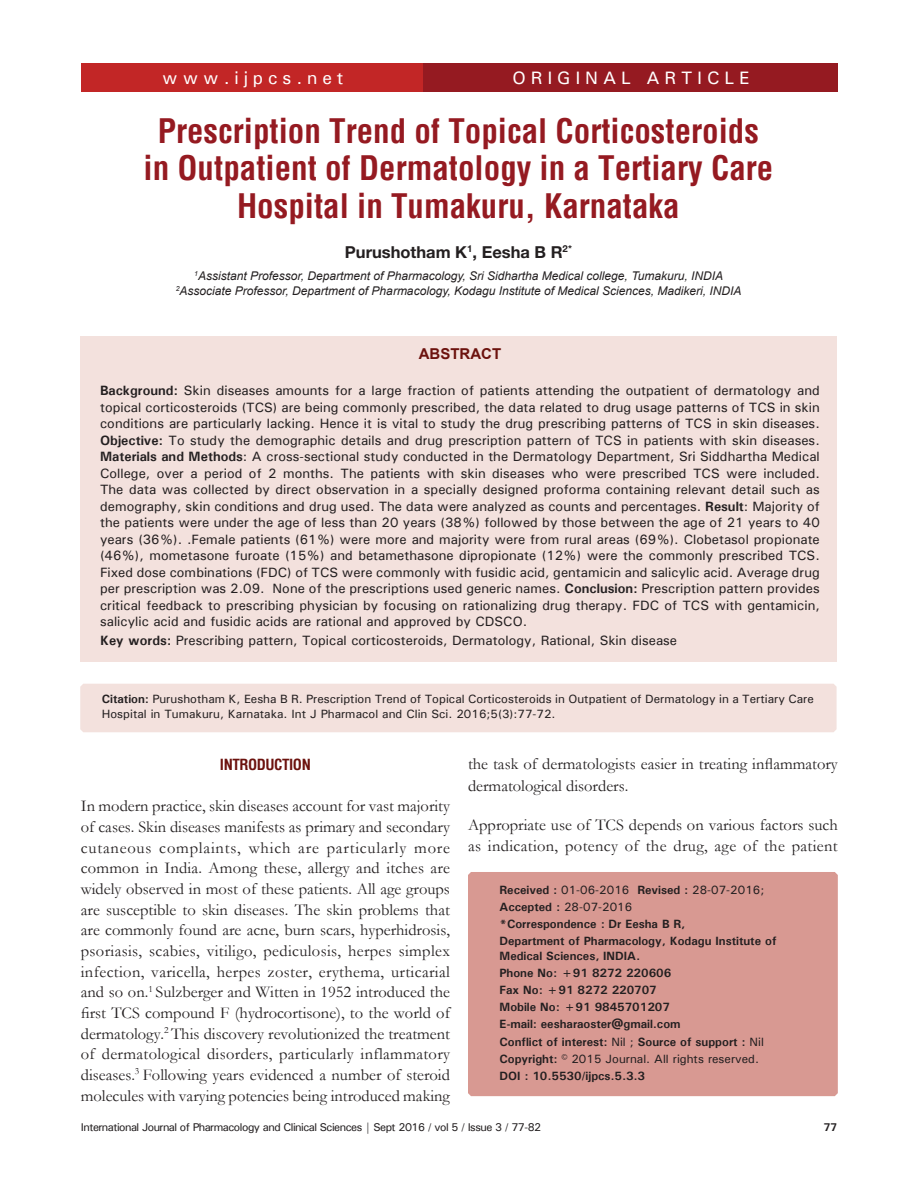
<style>
.page{position:relative;width:918px;height:1188px;background:#fff}
.page>*{position:absolute;margin:0;border:0;box-sizing:border-box;transform-origin:0 0}
.AT{font:700 condensed 33px/37.5px "Helvetica";color:#951a21;text-align:center}
.AH{font:500 18px "Univers";letter-spacing:.27em;color:#fff}
.TX{font:16.5px/20.7px "Garamond";color:#231f20}
.AU{font:700 16.5px "Helvetica Neue LT Std";color:#231f20}
.t1{font:700 condensed 15px "Helvetica";letter-spacing:-.03em;color:#6c120e}
.ABSH{font:700 15px "Arial";color:#6c120e}
.ABS{font:500 13.5px/16.5px "Univers";color:#231f20;text-align:justify}
.Citation{font:500 12px/15px "Univers";color:#231f20}
.Citation-2{font:700 12px/15px "Univers";color:#231f20}
.AFF{font:italic 12px "Arial";color:#231f20}
.RF{font:500 11.25px "Univers";letter-spacing:-.045em;color:#231f20}
.RF-2{font:700 11.25px "Univers";color:#231f20}
.s1{font-weight:700}
.s2{font-weight:500}
</style>
<div class="page">
<div style="left:81px;top:337px;width:756px;height:325px;background:#f3e1dd"></div>
<div style="left:80px;top:684px;width:757px;height:48px;background:#f3e1dd"></div>
<div style="left:468px;top:872px;width:370px;height:224px;background:#d89992"></div>
<div style="left:82px;top:64px;width:342px;height:28px;background:#c22626"></div>
<div style="left:424px;top:64px;width:414px;height:28px;background:#951a21"></div>
<p class="AH" style="left:162px;top:67px;width:183px">www.ijpcs.net</p>
<p class="AH" style="left:513px;top:67px;width:238px">ORIGINAL ARTICLE</p>
<p class="AT" style="left:144px;top:112px;width:631px">Prescription Trend of Topical Corticosteroids in Outpatient of Dermatology in a Tertiary Care<br>Hospital in Tumakuru, Karnataka</p>
<p class="AU" style="left:345px;top:242px;width:228px">Purushotham K<sup>1</sup>, Eesha B R<sup>2*</sup></p>
<p class="AFF" style="left:194px;top:268px;width:530px"><sup>1</sup>Assistant Professor, Department of Pharmacology, Sri Sidhartha Medical college, Tumakuru, INDIA</p>
<p class="AFF" style="left:176px;top:283px;width:567px"><sup>2</sup>Associate Professor, Department of Pharmacology, Kodagu Institute of Medical Sciences, Madikeri, INDIA</p>
<p class="ABSH" style="left:419px;top:344px;width:84px">ABSTRACT</p>
<p class="ABS" style="left:100px;top:382px;width:721px"><span class="s1">Background:</span> Skin diseases amounts for a large fraction of patients attending the outpatient of dermatology and topical corticosteroids (TCS) are being commonly prescribed, the data related to drug usage patterns of TCS in skin conditions are particularly lacking. Hence it is vital to study the drug prescribing patterns of TCS in skin diseases.<br><span class="s1">Objective:</span> To study the demographic details and drug prescription pattern of TCS in patients with skin diseases.<br><span class="s1">Materials and Methods</span>: A cross-sectional study conducted in the Dermatology Department, Sri Siddhartha Medical College, over a period of 2 months. The patients with skin diseases who were prescribed TCS were included.<br>The data was collected by direct observation in a specially designed proforma containing relevant detail such as demography, skin conditions and drug used. The data were analyzed as counts and percentages. <span class="s1">Result</span>: Majority of the patients were under the age of less than 20 years (38%) followed by those between the age of 21 years to 40 years (36%). .Female patients (61%) were more and majority were from rural areas (69%). Clobetasol propionate (46%), mometasone furoate (15%) and betamethasone dipropionate (12%) were the commonly prescribed TCS.<br>Fixed dose combinations (FDC) of TCS were commonly with fusidic acid, gentamicin and salicylic acid. Average drug per prescription was 2.09. None of the prescriptions used generic names. <span class="s1">Conclusion:</span> Prescription pattern provides critical feedback to prescribing physician by focusing on rationalizing drug therapy. FDC of TCS with gentamicin, salicylic acid and fusidic acids are rational and approved by CDSCO.</p>
<p class="ABS" style="left:100px;top:632px;width:579px"><span class="s1">Key words:</span> Prescribing pattern, Topical corticosteroids, Dermatology, Rational, Skin disease</p>
<p class="Citation" style="left:102px;top:692px;width:714px"><span class="s1">Citation:</span> Purushotham K, Eesha B R. Prescription Trend of Topical Corticosteroids in Outpatient of Dermatology in a Tertiary Care<br>Hospital in Tumakuru, Karnataka. Int J Pharmacol and Clin Sci. 2016;5(3):77-72.</p>
<h1 class="t1" style="left:220px;top:754px;width:92px">INTRODUCTION</h1>
<p class="TX" style="left:81px;top:795px;width:371px;text-align:justify">In modern practice, skin diseases account for vast majority of cases. Skin diseases manifests as primary and secondary cutaneous complaints, which are particularly more common in India. Among these, allergy and itches are widely observed in most of these patients. All age groups are susceptible to skin diseases. The skin problems that are commonly found are acne, burn scars, hyperhidrosis, psoriasis, scabies, vitiligo, pediculosis, herpes simplex infection, varicella, herpes zoster, erythema, urticarial and so on.<sup>1</sup> Sulzberger and Witten in 1952 introduced the first TCS compound F (hydrocortisone), to the world of dermatology.<sup>2</sup> This discovery revolutionized the treatment of dermatological disorders, particularly inflammatory diseases.<sup>3</sup> Following years evidenced a number of steroid molecules with varying potencies being introduced making</p>
<p class="TX" style="left:468px;top:753px;width:371px;line-height:21.8px">the task of dermatologists easier in treating inflammatory dermatological disorders.</p>
<p class="TX" style="left:468px;top:813px;width:371px;line-height:21.8px">Appropriate use of TCS depends on various factors such as indication, potency of the drug, age of the patient</p>
<p class="Citation" style="left:500px;top:882px;width:266px"><span class="s1">Received :</span> 01-06-2016 <span class="s1">Revised :</span> 28-07-2016;</p>
<p class="Citation" style="left:500px;top:899px;width:134px"><span class="s1">Accepted :</span> 28-07-2016</p>
<p class="Citation-2" style="left:500px;top:916px;width:187px">*Correspondence : Dr Eesha B R,</p>
<p class="Citation-2" style="left:500px;top:933px;width:278px">Department of Pharmacology, Kodagu Institute of<br>Medical Sciences, INDIA.</p>
<p class="Citation-2" style="left:500px;top:965px;width:173px">Phone No: +91 8272 220606</p>
<p class="Citation-2" style="left:500px;top:982px;width:159px">Fax No: +91 8272 220707</p>
<p class="Citation-2" style="left:500px;top:999px;width:172px">Mobile No: +91 9845701207</p>
<p class="Citation-2" style="left:500px;top:1017px;width:183px">E-mail: eesharaoster@gmail.com</p>
<p class="Citation-2" style="left:500px;top:1034px;width:266px">Conflict of interest: <span class="s2">Nil ;</span> Source of support : <span class="s2">Nil</span></p>
<p class="Citation" style="left:500px;top:1051px;width:261px"><span class="s1">Copyright:</span> © 2015 Journal. All rights reserved.</p>
<p class="Citation-2" style="left:500px;top:1068px;width:147px">DOI : 10.5530/ijpcs.5.3.3</p>
<p class="RF" style="left:81px;top:1120px;width:462px">International Journal of Pharmacology and Clinical Sciences | Sept 2016 / vol 5 / Issue 3 / 77-82</p>
<p class="RF-2" style="left:824px;top:1120px;width:15px">77</p>
</div>
